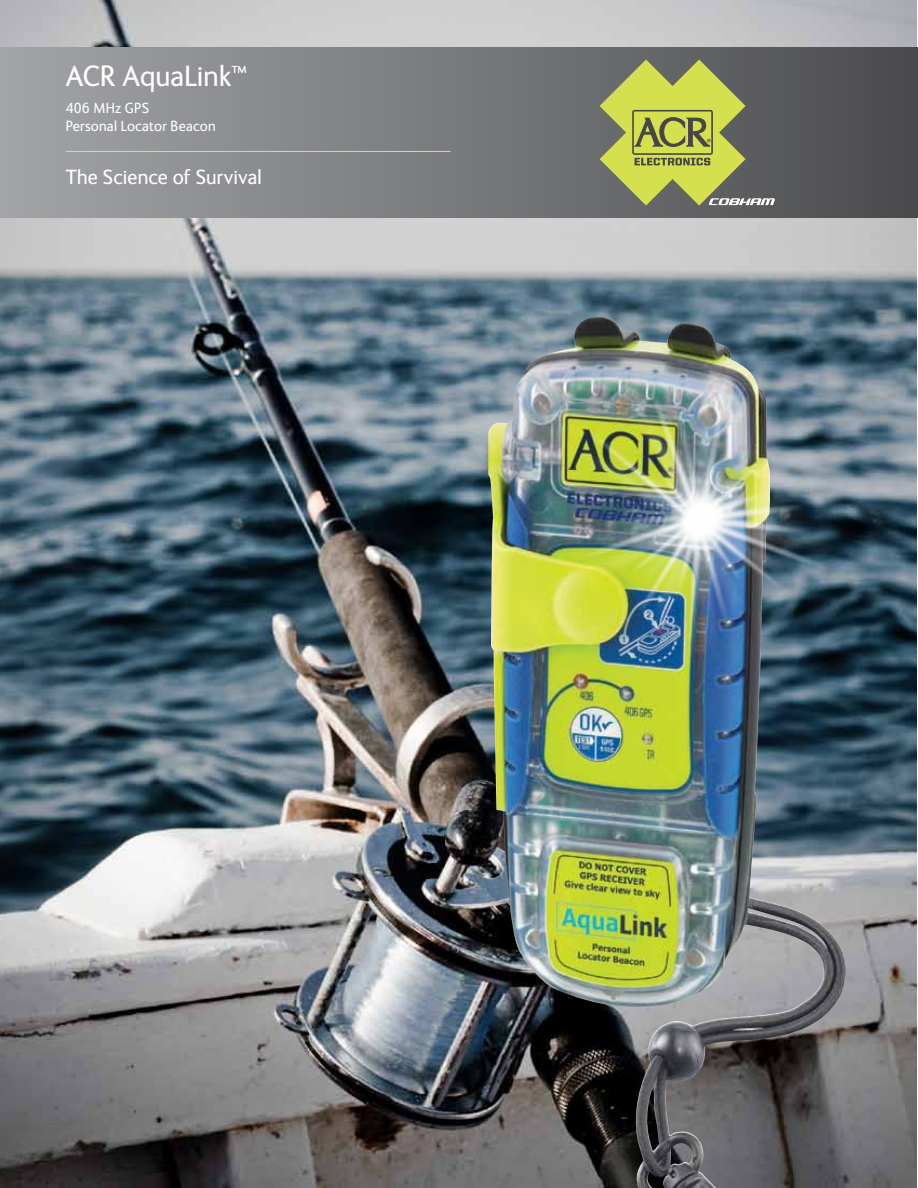
<style>
.page{position:relative;width:918px;height:1188px;background:#fff}
.page>*{position:absolute;margin:0;border:0;box-sizing:border-box;transform-origin:0 0}
.t1{font:30px "FS Ingrid";letter-spacing:.005em;color:#fff}
.t2{font:21px "FS Ingrid";letter-spacing:.005em;color:#fff}
.t3{font:15px/18px "FS Ingrid";letter-spacing:.015em;color:#fff}
</style>
<div class="page">
<img style="left:0;top:0;width:917px;height:1188px">
<div style="left:0;top:48px;width:918px;height:170px;background:linear-gradient(to right,#a3a5a8,#4b4c4e)"></div>
<hr style="left:66px;top:151px;width:384px;height:1px;background:#dae463">
<svg style="left:598px;top:60px;width:188px;height:146px;background:#959a58"></svg>
<img style="left:488px;top:315px;width:368px;height:873px">
<img style="left:505px;top:358px;width:412px;height:378px">
<h1 class="t1" style="left:66px;top:61px;width:183px">ACR AquaLink™</h1>
<p class="t3" style="left:66px;top:99px;width:151px">406 MHz GPS<br>Personal Locator Beacon</p>
<h2 class="t2" style="left:66px;top:166px;width:198px">The Science of Survival</h2>
</div>
